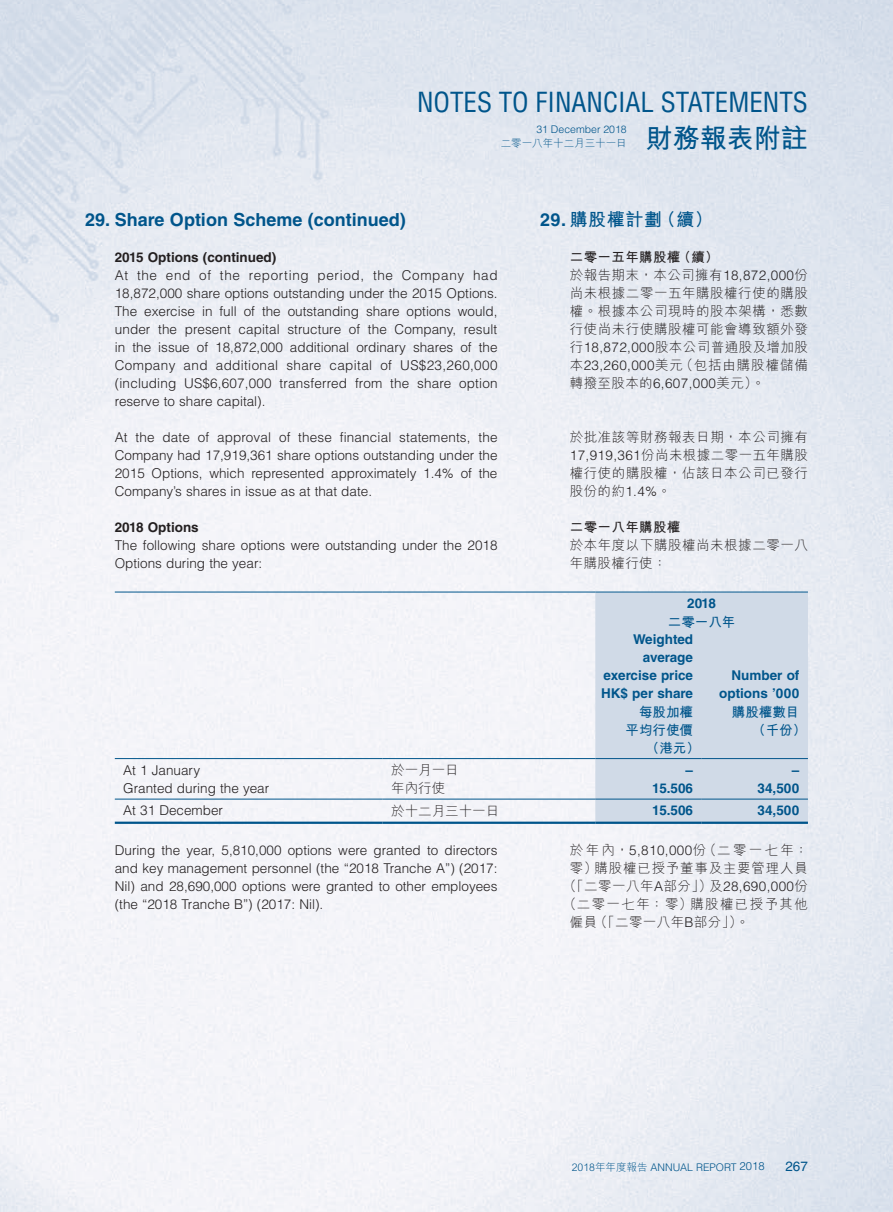
<style>
.page{position:relative;width:893px;height:1212px;background:#fff}
.page>*{position:absolute;margin:0;border:0;box-sizing:border-box;transform-origin:0 0}
.t1{font:condensed 27px "Helvetica LT Std";color:#00558b}
.t2{font:700 27px "M Hei HK";color:#00558b}
.t3{font:700 18px "Helvetica LT Std";color:#00558b}
.t4{font:700 18px "M Hei HK";letter-spacing:.03em;color:#00558b}
.t5{font:300 13.5px/18px "Helvetica LT Std";color:#231f20;text-align:justify}
.t6{font:300 13.5px/18px "M Hei HK";letter-spacing:.04em;color:#231f20}
.t7{font:700 13.5px/18px "Helvetica LT Std";color:#00558b;text-align:right}
.t8{font:700 13.5px "Helvetica LT Std";color:#231f20}
.t9{font:700 13.5px/18px "M Hei HK";color:#00558b}
.t10{font:300 13.5px "M Hei HK";letter-spacing:.175em;color:#231f20}
.t11{font:300 13.5px "M Hei HK";letter-spacing:.1em;color:#231f20}
.t12{font:700 13.5px "M Hei HK";letter-spacing:.03em;color:#231f20}
.t13{font:300 13.5px "M Hei HK";color:#231f20}
.t14{font:13.5px "Helvetica LT Std";color:#00558b}
.t15{font:300 10.5px "Helvetica LT Std";color:#00558b}
.t16{font:300 10.5px "M Hei HK";color:#00558b}
.s1{font-family:"Helvetica LT Std"}
.s2{font-weight:700}
.s3{font-family:"M Hei HK"}
.s4{font-size:11.25px}
</style>
<div class="page">
<div style="left:595px;top:593px;width:213px;height:229px;background:#d0dae7"></div>
<hr style="left:115px;top:592px;width:268px;height:1px;background:#00558b">
<hr style="left:383px;top:592px;width:212px;height:1px;background:#00558b">
<hr style="left:595px;top:592px;width:107px;height:1px;background:#00558b">
<hr style="left:702px;top:592px;width:106px;height:1px;background:#00558b">
<hr style="left:115px;top:758px;width:268px;height:1px;background:#00558b">
<hr style="left:383px;top:758px;width:212px;height:1px;background:#00558b">
<hr style="left:595px;top:758px;width:107px;height:1px;background:#00558b">
<hr style="left:702px;top:758px;width:106px;height:1px;background:#00558b">
<hr style="left:115px;top:799px;width:268px;height:1px;background:#00558b">
<hr style="left:383px;top:799px;width:212px;height:1px;background:#00558b">
<hr style="left:595px;top:799px;width:107px;height:1px;background:#00558b">
<hr style="left:702px;top:799px;width:106px;height:1px;background:#00558b">
<hr style="left:115px;top:822px;width:268px;height:2px;background:#00558b">
<hr style="left:383px;top:822px;width:212px;height:2px;background:#00558b">
<hr style="left:595px;top:822px;width:107px;height:2px;background:#00558b">
<hr style="left:702px;top:822px;width:106px;height:2px;background:#00558b">
<h1 class="t1" style="left:417px;top:85px;width:16px">NOTES</h1>
<h1 class="t1" style="left:499px;top:85px;width:266px">TO FINANCIAL STATEMENTS</h1>
<p class="t15" style="left:536px;top:122px;width:92px">31 December 2018</p>
<p class="t16" style="left:501px;top:136px;width:127px">二零一八年十二月三十一日</p>
<h1 class="t2" style="left:646px;top:119px;width:163px">財務報表附註</h1>
<h2 class="t3" style="left:85px;top:208px;width:322px">29. Share Option Scheme (continued)</h2>
<p class="t8" style="left:115px;top:249px;width:163px">2015 Options (continued)</p>
<p class="t5" style="left:115px;top:266px;width:384px">At the end of the reporting period, the Company had 18,872,000 share options outstanding under the 2015 Options.<br>The exercise in full of the outstanding share options would, under the present capital structure of the Company, result in the issue of 18,872,000 additional ordinary shares of the Company and additional share capital of US$23,260,000 (including US$6,607,000 transferred from the share option reserve to share capital).</p>
<p class="t5" style="left:115px;top:428px;width:384px">At the date of approval of these financial statements, the Company had 17,919,361 share options outstanding under the 2015 Options, which represented approximately 1.4% of the Company’s shares in issue as at that date.</p>
<p class="t8" style="left:115px;top:518px;width:85px">2018 Options</p>
<p class="t5" style="left:115px;top:536px;width:384px">The following share options were outstanding under the 2018<br>Options during the year:</p>
<h2 class="t4" style="left:540px;top:206px;width:174px"><span class="s1">29.</span> 購股權計劃（續）</h2>
<p class="t6" style="left:570px;top:247px;width:240px"><span class="s2">二零一五年購股權（續）<br></span>於報告期末，本公司擁有<span class="s1">18,872,000</span>份尚未根據二零一五年購股權行使的購股權。根據本公司現時的股本架構，悉數行使尚未行使購股權可能會導致額外發行<span class="s1">18,872,000</span>股本公司普通股及增加股本<span class="s1">23,260,000</span>美元（包括由購股權儲備轉撥至股本的<span class="s1">6,607,000</span>美元）。</p>
<p class="t6" style="left:570px;top:427px;width:240px;text-align:justify">於批准該等財務報表日期，本公司擁有<span class="s1">17,919,361</span>份尚未根據二零一五年購股權行使的購股權，佔該日本公司已發行股份的約<span class="s1">1.4%</span>。</p>
<p class="t12" style="left:570px;top:517px;width:112px">二零一八年購股權</p>
<p class="t6" style="left:570px;top:535px;width:240px">於本年度以下購股權尚未根據二零一八年購股權行使：</p>
<p class="t7" style="left:687px;top:594px;width:30px">2018</p>
<p class="t9" style="left:668px;top:612px;width:69px">二零一八年</p>
<p class="t7" style="left:601px;top:630px;width:94px">Weighted average exercise price<br>HK$ per share</p>
<p class="t7" style="left:719px;top:666px;width:82px">Number of options ’000</p>
<p class="t9" style="left:639px;top:702px;width:55px">每股加權</p>
<p class="t9" style="left:626px;top:720px;width:69px">平均行使價</p>
<p class="t9" style="left:646px;top:738px;width:55px">（港元）</p>
<p class="t9" style="left:752px;top:702px;width:55px;text-indent:-20px">購股權數目（千份）</p>
<p class="t5" style="left:123px;top:761px;width:78px">At 1 January</p>
<p class="t6" style="left:391px;top:761px;width:69px">於一月一日</p>
<p class="t7" style="left:686px;top:761px;width:9px">–</p>
<p class="t7" style="left:792px;top:761px;width:9px">–</p>
<p class="t5" style="left:123px;top:779px;width:147px">Granted during the year</p>
<p class="t6" style="left:391px;top:779px;width:55px">年內行使</p>
<p class="t7" style="left:652px;top:779px;width:42px">15.506</p>
<p class="t7" style="left:758px;top:779px;width:43px">34,500</p>
<p class="t5" style="left:123px;top:801px;width:101px">At 31 December</p>
<p class="t13" style="left:391px;top:801px;width:109px">於十二月三十一日</p>
<p class="t7" style="left:652px;top:801px;width:42px">15.506</p>
<p class="t7" style="left:758px;top:801px;width:43px">34,500</p>
<p class="t5" style="left:115px;top:841px;width:384px">During the year, 5,810,000 options were granted to directors and key management personnel (the “2018 Tranche A”) (2017:<br>Nil) and 28,690,000 options were granted to other employees (the “2018 Tranche B”) (2017: Nil).</p>
<p class="t10" style="left:570px;top:840px;width:240px">於年內，<span class="s1">5,810,000</span>份（二零一七年：</p>
<p class="t6" style="left:570px;top:858px;width:240px">零）購股權已授予董事及主要管理人員</p>
<p class="t6" style="left:563px;top:876px;width:246px">（「二零一八年<span class="s1">A</span>部分」）及<span class="s1">28,690,000</span>份</p>
<p class="t11" style="left:563px;top:894px;width:246px">（二零一七年：零）購股權已授予其他</p>
<p class="t6" style="left:570px;top:912px;width:181px">僱員（「二零一八年<span class="s1">B</span>部分」）。</p>
<p class="t15" style="left:572px;top:1160px;width:194px"><span class="s3">2018年年度報告</span> Annual Report <span class="s4">2018</span></p>
<p class="t14" style="left:785px;top:1159px;width:24px">267</p>
</div>
